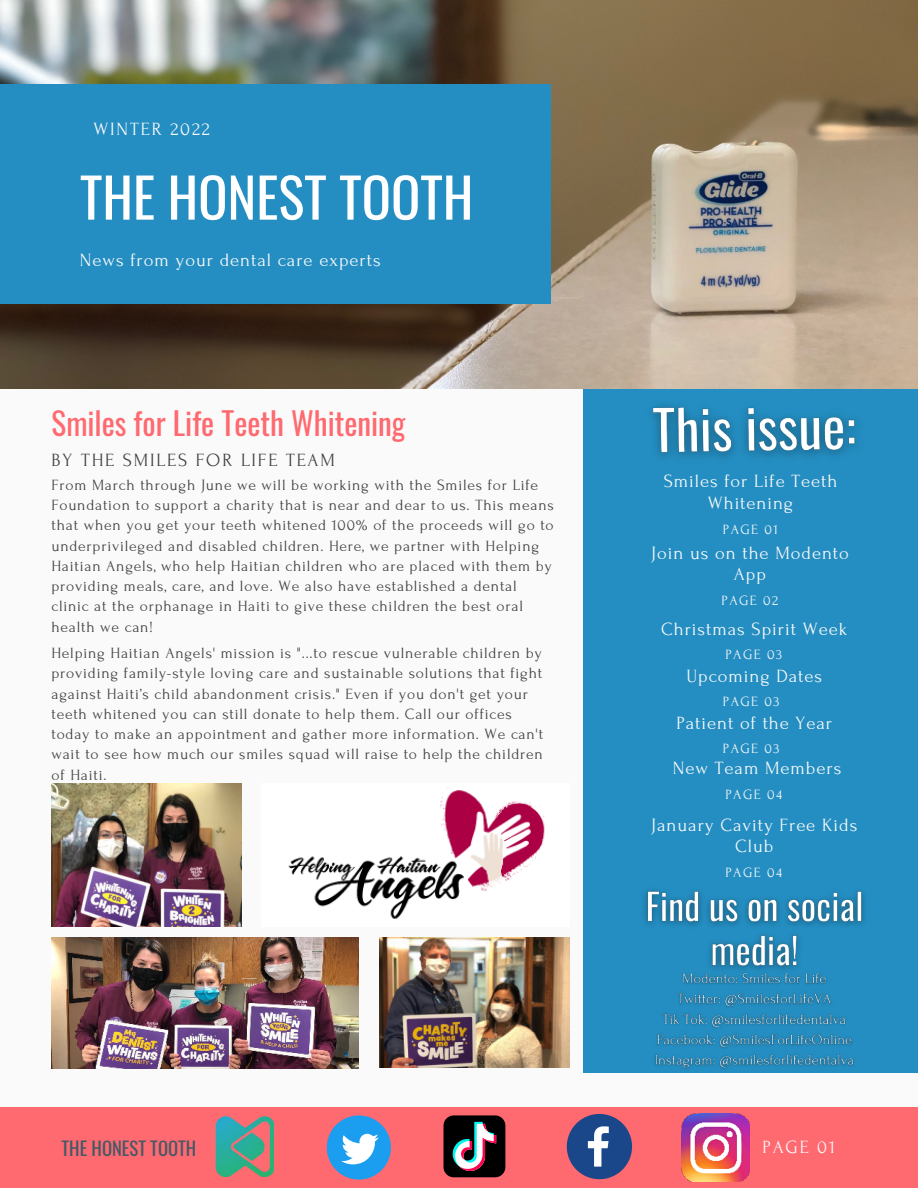
<style>
.page{position:relative;width:918px;height:1188px;background:#fafafa}
.page>*{position:absolute;margin:0;border:0;box-sizing:border-box;transform-origin:0 0}
.t1{font:54.45px "Oswald";color:#fff}
.t2{font:31.2px "Oswald";color:#ff6970}
.t3{font:18.6px/21.3px "Forum";letter-spacing:.05em;color:#fafafa;text-align:center}
.t4{font:18.6px "Forum";letter-spacing:.1em;color:#414042}
.t5{font:18.6px "Oswald";color:#435967}
.t6{font:18.6px "Forum";letter-spacing:.1em;color:#fafafa}
.t7{font:15.6px/20.2px "Forum";letter-spacing:.05em;color:#414042}
.t8{font:14.1px "Forum";letter-spacing:.1em;color:#fafafa}
</style>
<div class="page">
<div style="left:583px;top:305px;width:335px;height:767px;background:#248ec2"></div>
<img style="left:0;top:0;width:918px;height:389px">
<div style="left:0;top:84px;width:550px;height:219px;background:#248ec2"></div>
<div style="left:0;top:1107px;width:918px;height:81px;background:#ff6970"></div>
<svg style="left:567px;top:1114px;width:65px;height:65px"></svg>
<img style="left:681px;top:1113px;width:69px;height:69px">
<svg style="left:327px;top:1115px;width:64px;height:65px"></svg>
<img style="left:215px;top:1117px;width:59px;height:59px">
<svg style="left:444px;top:1115px;width:61px;height:62px;background:#3e393e"></svg>
<img style="left:52px;top:784px;width:190px;height:143px">
<img style="left:288px;top:788px;width:257px;height:131px">
<img style="left:52px;top:938px;width:307px;height:130px">
<img style="left:380px;top:937px;width:190px;height:131px">
<img style="left:635px;top:368px;width:238px;height:90px">
<img style="left:650px;top:993px;width:209px;height:80px">
<img style="left:644px;top:890px;width:221px;height:95px">
<p class="t6" style="left:93px;top:119px;width:118px">WINTER 2022</p>
<h1 class="t1" style="left:80px;top:149px;width:395px">THE HONEST TOOTH</h1>
<p class="t3" style="left:80px;top:250px;width:302px">News from your dental care experts</p>
<h2 class="t2" style="left:52px;top:396px;width:355px">Smiles for Life Teeth Whitening</h2>
<p class="t4" style="left:52px;top:450px;width:285px">BY THE SMILES FOR LIFE TEAM</p>
<p class="t7" style="left:51px;top:475px;width:504px">From March through June we will be working with the Smiles for Life Foundation to support a charity that is near and dear to us. This means that when you get your teeth whitened 100% of the proceeds will go to underprivileged and disabled children. Here, we partner with Helping Haitian Angels, who help Haitian children who are placed with them by providing meals, care, and love. We also have established a dental clinic at the orphanage in Haiti to give these children the best oral health we can!</p>
<p class="t7" style="left:51px;top:643px;width:493px">Helping Haitian Angels' mission is "...to rescue vulnerable children by providing family-style loving care and sustainable solutions that fight against Haiti’s child abandonment crisis." Even if you don't get your teeth whitened you can still donate to help them. Call our offices today to make an appointment and gather more information. We can't wait to see how much our smiles squad will raise to help the children of Haiti.</p>
<p class="t3" style="left:664px;top:471px;width:175px">Smiles for Life Teeth<br>Whitening</p>
<p class="t8" style="left:723px;top:522px;width:57px">PAGE 01</p>
<p class="t3" style="left:651px;top:542px;width:199px">Join us on the Modento<br>App</p>
<p class="t8" style="left:722px;top:593px;width:58px">PAGE 02</p>
<p class="t3" style="left:661px;top:618px;width:188px">Christmas Spirit Week</p>
<p class="t8" style="left:725px;top:647px;width:58px">PAGE 03</p>
<p class="t3" style="left:686px;top:665px;width:137px">Upcoming Dates</p>
<p class="t8" style="left:723px;top:694px;width:58px">PAGE 03</p>
<p class="t3" style="left:676px;top:712px;width:157px">Patient of the Year</p>
<p class="t8" style="left:723px;top:741px;width:58px">PAGE 03</p>
<p class="t3" style="left:673px;top:757px;width:170px">New Team Members</p>
<p class="t8" style="left:725px;top:787px;width:58px">PAGE 04</p>
<p class="t3" style="left:651px;top:814px;width:208px">January Cavity Free Kids<br>Club</p>
<p class="t8" style="left:725px;top:865px;width:58px">PAGE 04</p>
<p class="t5" style="left:62px;top:1132px;width:136px">THE HONEST TOOTH</p>
<p class="t3" style="left:762px;top:1137px;width:74px">PAGE 01</p>
</div>
